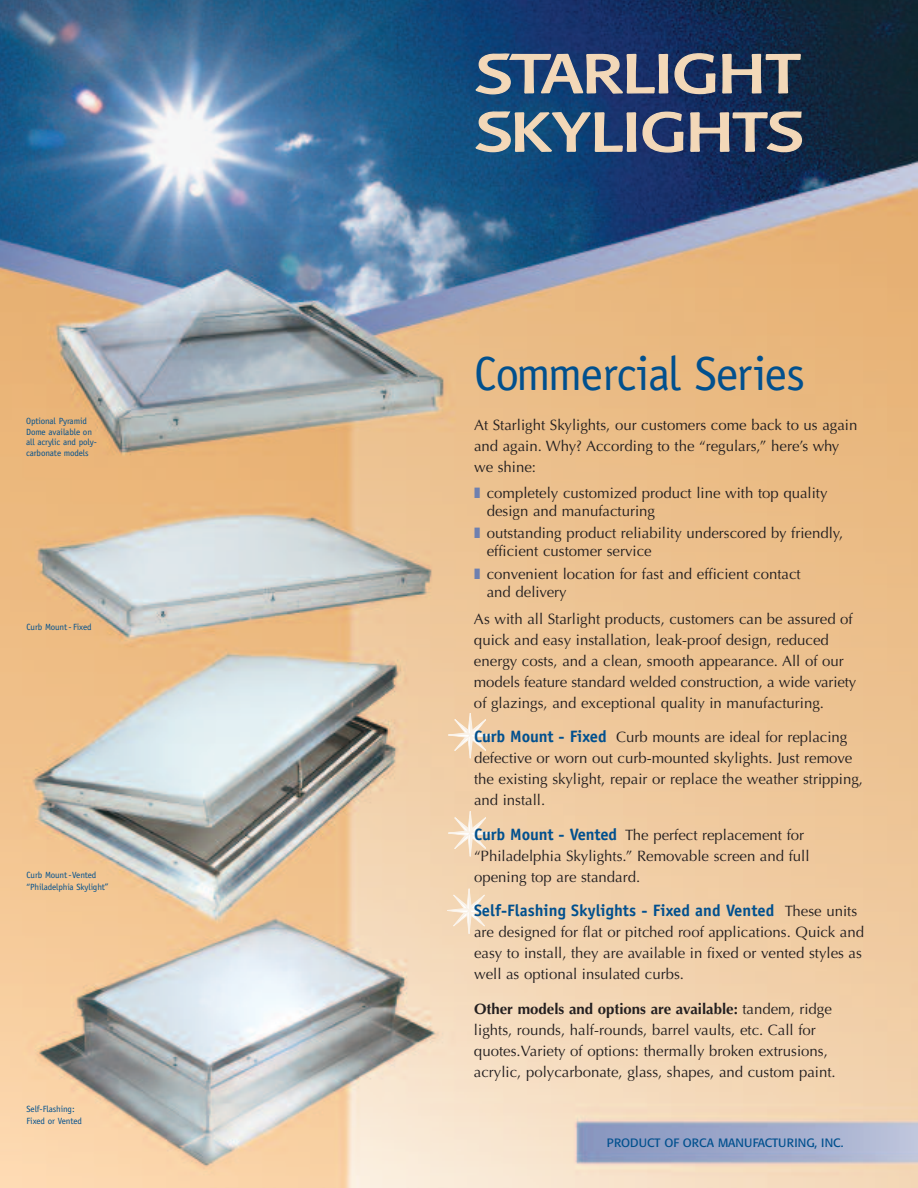
<style>
.page{position:relative;width:918px;height:1188px;background:#fff}
.page>*{position:absolute;margin:0;border:0;box-sizing:border-box;transform-origin:0 0}
.t1{font:48px "Officina Sans";letter-spacing:-.035em;color:#01508e}
.t2{font:700 16.5px "Officina Sans";color:#01508e}
.t3{font:15px/21px "Optima";color:#231f20}
.t4{font:12px "Formata";color:#01508e}
.t5{font:9px/10.5px "Officina Sans";letter-spacing:-.01em;color:#01508e}
.s1{color:#6e80b0}
.s2{font-family:"Officina Sans";font-weight:700;font-size:16.5px;color:#01508e}
.s3{font-family:"Optima";font-weight:400;font-size:15px;color:#231f20}
.s4{font-weight:700}
</style>
<div class="page">
<img style="left:0;top:0;width:918px;height:1188px">
<svg style="left:474px;top:52px;width:328px;height:43px;background:#6e7585"></svg>
<svg style="left:474px;top:110px;width:329px;height:43px;background:#6c7788"></svg>
<svg style="left:448px;top:713px;width:45px;height:46px;background:#f2d5b4"></svg>
<svg style="left:448px;top:811px;width:45px;height:46px;background:#f3d9bb"></svg>
<svg style="left:447px;top:888px;width:44px;height:46px;background:#f4ddc1"></svg>
<p class="t5" style="left:26px;top:416px;width:72px">Optional Pyramid<br>Dome available on all acrylic and poly&shy;carbonate models</p>
<p class="t5" style="left:27px;top:622px;width:67px">Curb Mount - Fixed</p>
<p class="t5" style="left:27px;top:870px;width:83px;line-height:12px">Curb Mount -Vented “Philadelphia Skylight”</p>
<p class="t5" style="left:27px;top:1103px;width:57px;line-height:12px">Self-Flashing:<br>Fixed or Vented</p>
<h1 class="t1" style="left:474px;top:355px;width:333px">Commercial Series</h1>
<p class="t3" style="left:474px;top:416px;width:385px">At Starlight Skylights, our customers come back to us again and again. Why? According to the “regulars,” here’s why we shine:</p>
<p class="t3" style="left:487px;top:485px;width:342px;line-height:18px;text-indent:-13px"><span class="s1">❚</span> completely customized product line with top quality design and manufacturing</p>
<p class="t3" style="left:487px;top:526px;width:358px;line-height:18px;text-indent:-13px"><span class="s1">❚</span> outstanding product reliability underscored by friendly, efficient customer service</p>
<p class="t3" style="left:487px;top:566px;width:315px;line-height:18px;text-indent:-13px"><span class="s1">❚</span> convenient location for fast and efficient contact and delivery</p>
<p class="t3" style="left:474px;top:610px;width:384px">As with all Starlight products, customers can be assured of quick and easy installation, leak-proof design, reduced energy costs, and a clean, smooth appearance. All of our models feature standard welded construction, a wide variety of glazings, and exceptional quality in manufacturing.</p>
<p class="t3" style="left:474px;top:728px;width:391px"><span class="s2">Curb Mount - Fixed</span> Curb mounts are ideal for replacing defective or worn out curb-mounted skylights. Just remove the existing skylight, repair or replace the weather stripping, and install.</p>
<p class="t3" style="left:474px;top:826px;width:337px"><span class="s2">Curb Mount - Vented</span> The perfect replacement for “Philadelphia Skylights.” Removable screen and full opening top are standard.</p>
<p class="t2" style="left:474px;top:904px;width:385px">Self-Flashing Skylights - Fixed and Vented <span class="s3">These units</span></p>
<p class="t3" style="left:474px;top:923px;width:392px">are designed for flat or pitched roof applications. Quick and easy to install, they are available in fixed or vented styles as well as optional insulated curbs.</p>
<p class="t3" style="left:474px;top:1000px;width:363px"><span class="s4">Other models and options are available:</span> tandem, ridge lights, rounds, half-rounds, barrel vaults, etc. Call for quotes.Variety of options: thermally broken extrusions, acrylic, polycarbonate, glass, shapes, and custom paint.</p>
<p class="t4" style="left:607px;top:1137px;width:238px">PRODUCT OF ORCA MANUFACTURING, INC.</p>
</div>
